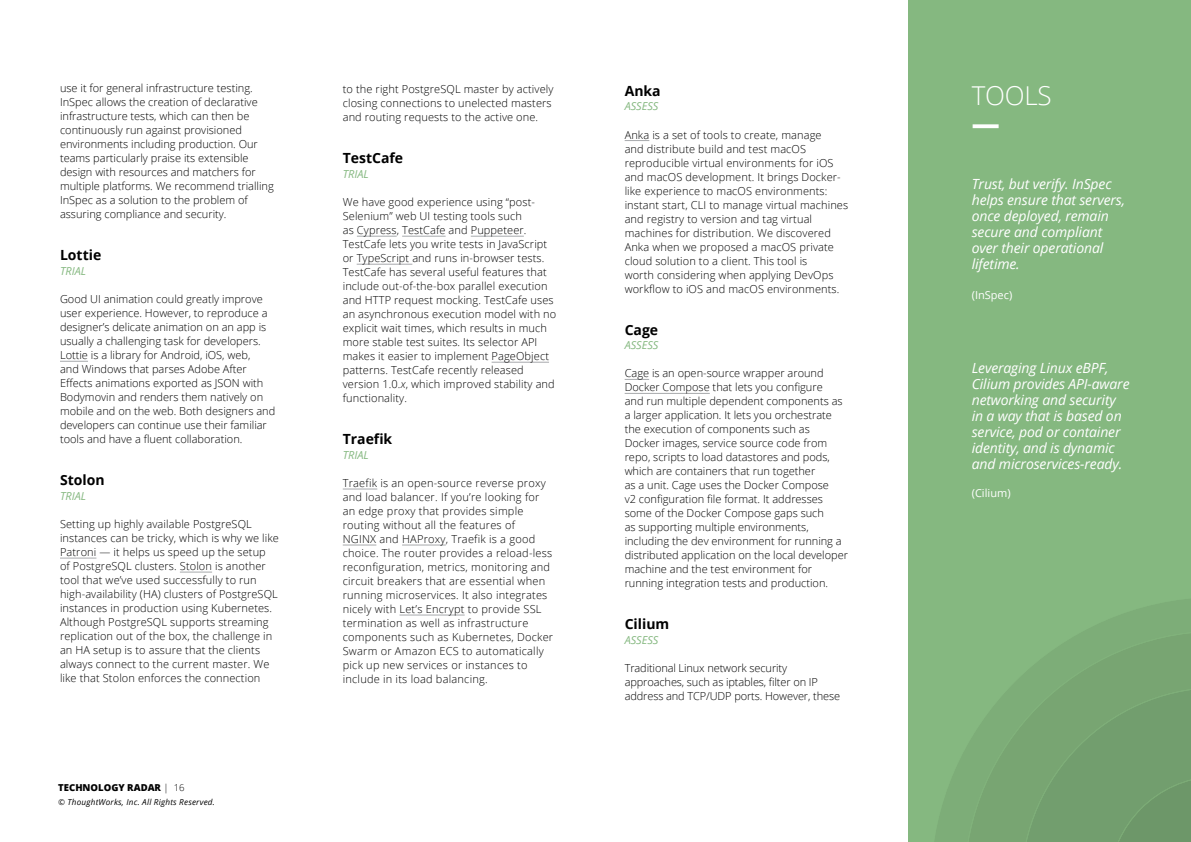
<style>
.page{position:relative;width:1191px;height:842px;background:#fff}
.page>*{position:absolute;margin:0;border:0;box-sizing:border-box;transform-origin:0 0}
.t1{font:800 28px "Open Sans";color:#fff}
.t2{font:300 26px "Open Sans";letter-spacing:-.01em;color:#fff}
.t3{font:italic 14px/16px "Open Sans";letter-spacing:-.01em;color:#fff}
.t4{font:700 14px "Open Sans";color:#000}
.t5{font:300 11px/14px "Open Sans";letter-spacing:.01em;color:#000}
.t6{font:300 11px/14px "Open Sans";letter-spacing:-.01em;color:#000}
.t7{font:italic 11px "Open Sans";color:#85b880}
.t8{font:11px "Open Sans";color:#fff}
.t9{font:800 9.5px "Open Sans";color:#000}
.t10{font:italic 8.2px "Open Sans";letter-spacing:.025em;color:#000}
.s1{font-weight:300}
.s2{font-style:italic}
</style>
<div class="page">
<svg style="left:624px;top:140px;width:25px;height:1px"></svg>
<svg style="left:624px;top:379px;width:25px;height:1px"></svg>
<hr style="left:624px;top:393px;width:86px;height:1px;background:#a7a9ac">
<svg style="left:60px;top:361px;width:28px;height:1px"></svg>
<hr style="left:60px;top:558px;width:36px;height:1px;background:#a7a9ac">
<hr style="left:180px;top:572px;width:32px;height:1px;background:#a7a9ac">
<hr style="left:357px;top:236px;width:40px;height:1px;background:#a7a9ac">
<hr style="left:402px;top:236px;width:43px;height:1px;background:#a7a9ac">
<hr style="left:471px;top:236px;width:53px;height:1px;background:#a7a9ac">
<hr style="left:357px;top:264px;width:55px;height:1px;background:#a7a9ac">
<hr style="left:491px;top:362px;width:58px;height:1px;background:#a7a9ac">
<hr style="left:343px;top:489px;width:34px;height:1px;background:#a7a9ac">
<hr style="left:343px;top:545px;width:33px;height:1px;background:#a7a9ac">
<hr style="left:402px;top:545px;width:44px;height:1px;background:#a7a9ac">
<hr style="left:399px;top:615px;width:66px;height:1px;background:#a7a9ac">
<div style="left:908px;top:0;width:283px;height:842px;background:#85b880"></div>
<svg style="left:935px;top:599px;width:256px;height:243px"></svg>
<svg style="left:964px;top:631px;width:227px;height:211px;fill:#7dad78"></svg>
<div style="left:1021px;top:687px;width:170px;height:155px;background:#729e6e"></div>
<p class="t5" style="left:60px;top:81px;width:215px">use it for general infrastructure testing.<br>InSpec allows the creation of declarative infrastructure tests, which can then be continuously run against provisioned environments including production. Our teams particularly praise its extensible design with resources and matchers for multiple platforms. We recommend trialling InSpec as a solution to the problem of assuring compliance and security.</p>
<p class="t4" style="left:60px;top:245px;width:43px">Lottie</p>
<p class="t7" style="left:60px;top:263px;width:28px">TRIAL</p>
<p class="t5" style="left:60px;top:292px;width:217px">Good UI animation could greatly improve user experience. However, to reproduce a designer’s delicate animation on an app is usually a challenging task for developers.<br>Lottie is a library for Android, iOS, web,<br>and Windows that parses Adobe After Effects animations exported as JSON with Bodymovin and renders them natively on mobile and on the web. Both designers and developers can continue use their familiar tools and have a fluent collaboration.</p>
<p class="t4" style="left:60px;top:470px;width:46px">Stolon</p>
<p class="t7" style="left:60px;top:488px;width:28px">TRIAL</p>
<p class="t5" style="left:60px;top:517px;width:220px">Setting up highly available PostgreSQL instances can be tricky, which is why we like Patroni — it helps us speed up the setup<br>of PostgreSQL clusters. Stolon is another tool that we’ve used successfully to run high-availability (HA) clusters of PostgreSQL instances in production using Kubernetes.<br>Although PostgreSQL supports streaming replication out of the box, the challenge in an HA setup is to assure that the clients always connect to the current master. We like that Stolon enforces the connection</p>
<p class="t9" style="left:58px;top:780px;width:128px">TECHNOLOGY RADAR <span class="s1">| 16</span></p>
<p class="t10" style="left:58px;top:797px;width:158px">© ThoughtWorks, Inc. All Rights Reserved.</p>
<p class="t5" style="left:343px;top:82px;width:212px">to the right PostgreSQL master by actively closing connections to unelected masters and routing requests to the active one.</p>
<p class="t4" style="left:343px;top:148px;width:62px">TestCafe</p>
<p class="t7" style="left:343px;top:166px;width:28px">TRIAL</p>
<p class="t5" style="left:343px;top:195px;width:215px">We have good experience using “post-Selenium” web UI testing tools such<br>as Cypress, TestCafe and Puppeteer.<br>TestCafe lets you write tests in JavaScript or TypeScript and runs in-browser tests.<br>TestCafe has several useful features that include out-of-the-box parallel execution and HTTP request mocking. TestCafe uses an asynchronous execution model with no explicit wait times, which results in much more stable test suites. Its selector API makes it easier to implement PageObject patterns. TestCafe recently released version 1.0.<span class="s2">x</span>, which improved stability and functionality.</p>
<p class="t4" style="left:343px;top:429px;width:51px">Traefik</p>
<p class="t7" style="left:343px;top:447px;width:28px">TRIAL</p>
<p class="t5" style="left:343px;top:476px;width:212px">Traefik is an open-source reverse proxy and load balancer. If you’re looking for an edge proxy that provides simple routing without all the features of<br>NGINX and HAProxy, Traefik is a good choice. The router provides a reload-less reconfiguration, metrics, monitoring and circuit breakers that are essential when running microservices. It also integrates nicely with Let’s Encrypt to provide SSL termination as well as infrastructure components such as Kubernetes, Docker Swarm or Amazon ECS to automatically pick up new services or instances to include in its load balancing.</p>
<p class="t4" style="left:624px;top:81px;width:37px">Anka</p>
<p class="t7" style="left:624px;top:99px;width:35px">ASSESS</p>
<p class="t5" style="left:624px;top:127px;width:225px">Anka is a set of tools to create, manage<br>and distribute build and test macOS reproducible virtual environments for iOS and macOS development. It brings Docker&shy;like experience to macOS environments: instant start, CLI to manage virtual machines and registry to version and tag virtual machines for distribution. We discovered Anka when we proposed a macOS private cloud solution to a client. This tool is<br>worth considering when applying DevOps workflow to iOS and macOS environments.</p>
<p class="t4" style="left:624px;top:320px;width:35px">Cage</p>
<p class="t7" style="left:624px;top:337px;width:35px">ASSESS</p>
<p class="t5" style="left:624px;top:366px;width:225px">Cage is an open-source wrapper around Docker Compose that lets you configure<br>and run multiple dependent components as a larger application. It lets you orchestrate the execution of components such as<br>Docker images, service source code from repo, scripts to load datastores and pods, which are containers that run together<br>as a unit. Cage uses the Docker Compose<br>v2 configuration file format. It addresses some of the Docker Compose gaps such<br>as supporting multiple environments, including the dev environment for running a distributed application on the local developer machine and the test environment for running integration tests and production.</p>
<p class="t4" style="left:624px;top:614px;width:46px">Cilium</p>
<p class="t7" style="left:624px;top:632px;width:35px">ASSESS</p>
<p class="t6" style="left:624px;top:661px;width:217px">Traditional Linux network security approaches, such as iptables, filter on IP address and TCP/UDP ports. However, these</p>
<h2 class="t2" style="left:971px;top:78px;width:81px">TOOLS</h2>
<h1 class="t1" style="left:971px;top:103px;width:29px">—</h1>
<p class="t3" style="left:971px;top:176px;width:155px">Trust, but verify. InSpec helps ensure that servers, once deployed, remain secure and compliant over their operational lifetime.</p>
<p class="t8" style="left:971px;top:288px;width:42px">(InSpec)</p>
<p class="t3" style="left:971px;top:360px;width:159px">Leveraging Linux eBPF,<br>Cilium provides API-aware networking and security in a way that is based on service, pod or container identity, and is dynamic and microservices-ready.</p>
<p class="t8" style="left:971px;top:486px;width:40px">(Cilium)</p>
</div>
